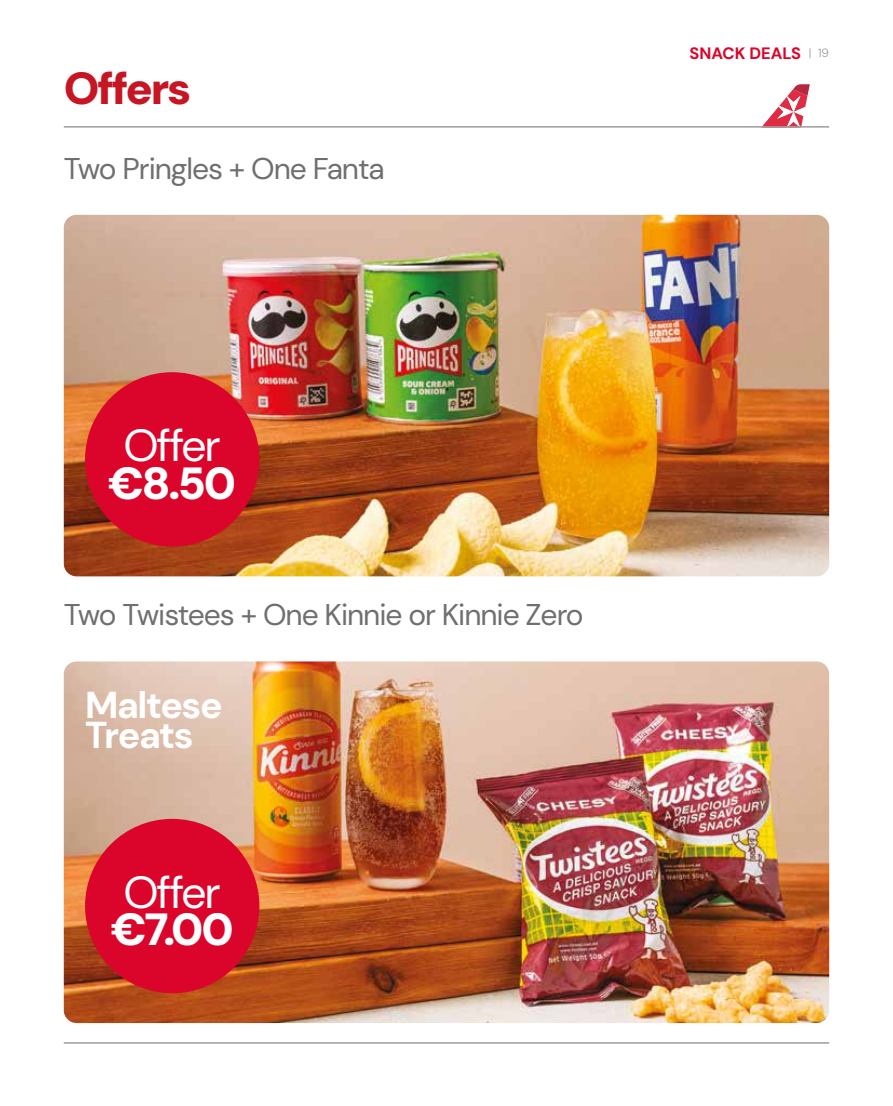
<style>
.page{position:relative;width:893px;height:1106px;background:#fff}
.page>*{position:absolute;margin:0;border:0;box-sizing:border-box;transform-origin:0 0}
.t1{font:45px "DM Sans 24 pt";letter-spacing:-.05em;color:#fff}
.t2{font:900 45px "DM Sans 24 pt";color:#fff}
.t3{font:900 45px "DM Sans 24 pt";letter-spacing:-.05em;color:#c61624}
.t4{font:700 37.5px/30px "DM Sans 24 pt";letter-spacing:-.035em;color:#fff}
.t5{font:30px "DM Sans 24 pt";letter-spacing:-.035em;color:#706f6f}
.t6{font:700 16.5px "DM Sans 18 pt";color:#db052c}
.s1{font-weight:300;font-size:12px;color:#9d9d9c}
</style>
<div class="page">
<svg style="left:762px;top:84px;width:48px;height:42px"></svg>
<img style="left:64px;top:215px;width:765px;height:361px">
<img style="left:64px;top:661px;width:765px;height:362px">
<hr style="left:64px;top:1042px;width:765px;height:1px;background:#9d9d9c">
<div style="left:85px;top:819px;width:174px;height:174px;background:#db052c;border-radius:50%"></div>
<div style="left:85px;top:372px;width:174px;height:174px;background:#db052c;border-radius:50%"></div>
<hr style="left:64px;top:126px;width:765px;height:2px;background:#9d9d9c">
<h1 class="t3" style="left:64px;top:60px;width:129px">Offers</h1>
<p class="t5" style="left:64px;top:150px;width:323px">Two Pringles + One Fanta</p>
<h1 class="t1" style="left:124px;top:417px;width:99px">Offer</h1>
<h1 class="t2" style="left:108px;top:454px;width:129px">€8.50</h1>
<p class="t5" style="left:64px;top:596px;width:521px">Two Twistees + One Kinnie or Kinnie Zero</p>
<p class="t4" style="left:85px;top:689px;width:139px">Maltese<br>Treats</p>
<h1 class="t1" style="left:124px;top:864px;width:99px">Offer</h1>
<h1 class="t2" style="left:111px;top:900px;width:124px">€7.00</h1>
<p class="t6" style="left:690px;top:43px;width:141px">SNACK DEALS <span class="s1">| 19</span></p>
</div>
